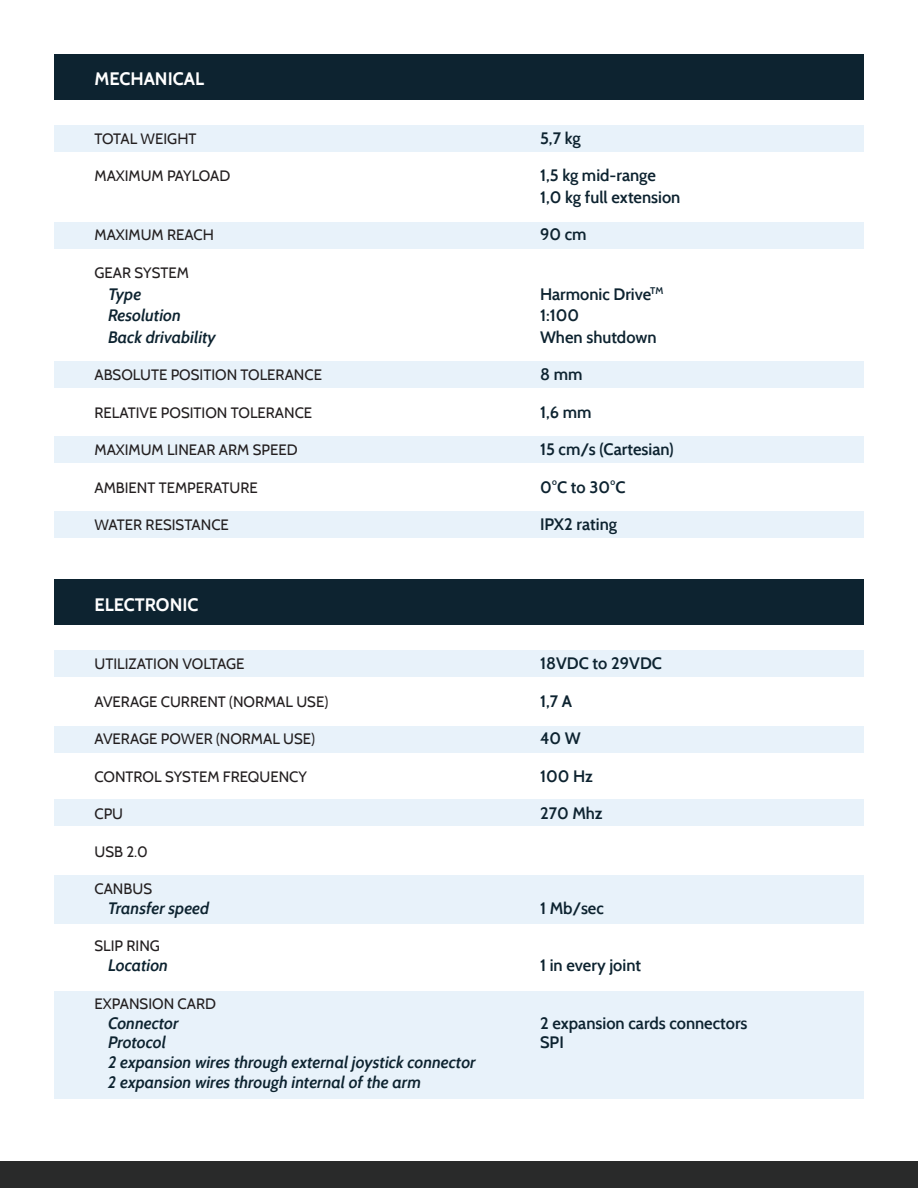
<style>
.page{position:relative;width:918px;height:1188px;background:#fff}
.page>*{position:absolute;margin:0;border:0;box-sizing:border-box;transform-origin:0 0}
.t1{font:700 18px "Cabin";color:#fff}
.t2{font:600 16.5px/21.6px "Cabin";color:#0d2330}
.t3{font:italic 600 16.5px "Cabin";color:#0d2330}
.t4{font:15px "Cabin";color:#231f20}
</style>
<div class="page">
<div style="left:54px;top:125px;width:810px;height:26px;background:#e8f2fa"></div>
<div style="left:54px;top:650px;width:810px;height:26px;background:#e8f2fa"></div>
<div style="left:54px;top:222px;width:810px;height:26px;background:#e8f2fa"></div>
<div style="left:54px;top:727px;width:810px;height:26px;background:#e8f2fa"></div>
<div style="left:54px;top:800px;width:810px;height:26px;background:#e8f2fa"></div>
<div style="left:54px;top:362px;width:810px;height:26px;background:#e8f2fa"></div>
<div style="left:54px;top:876px;width:810px;height:48px;background:#e8f2fa"></div>
<div style="left:54px;top:437px;width:810px;height:26px;background:#e8f2fa"></div>
<div style="left:54px;top:991px;width:810px;height:108px;background:#e8f2fa"></div>
<div style="left:54px;top:512px;width:810px;height:26px;background:#e8f2fa"></div>
<div style="left:54px;top:54px;width:810px;height:45px;background:#0d2330"></div>
<div style="left:54px;top:579px;width:810px;height:45px;background:#0d2330"></div>
<div style="left:0;top:1161px;width:918px;height:27px;background:#292a2a"></div>
<p class="t1" style="left:94px;top:68px;width:111px">MECHANICAL</p>
<p class="t4" style="left:94px;top:129px;width:104px">TOTAL WEIGHT</p>
<p class="t2" style="left:540px;top:127px;width:42px">5,7 kg</p>
<p class="t4" style="left:94px;top:167px;width:137px">MAXIMUM PAYLOAD</p>
<p class="t2" style="left:540px;top:165px;width:142px">1,5 kg mid-range<br>1,0 kg full extension</p>
<p class="t4" style="left:94px;top:226px;width:121px">MAXIMUM REACH</p>
<p class="t2" style="left:540px;top:224px;width:48px">90 cm</p>
<p class="t4" style="left:94px;top:264px;width:96px">GEAR SYSTEM</p>
<p class="t3" style="left:108px;top:284px;width:35px">Type</p>
<p class="t2" style="left:540px;top:283px;width:125px">Harmonic Drive<sup>TM</sup></p>
<p class="t3" style="left:108px;top:305px;width:74px">Resolution</p>
<p class="t2" style="left:540px;top:305px;width:41px">1:100</p>
<p class="t3" style="left:108px;top:327px;width:110px">Back drivability</p>
<p class="t2" style="left:540px;top:326px;width:118px">When shutdown</p>
<p class="t4" style="left:94px;top:366px;width:229px">ABSOLUTE POSITION TOLERANCE</p>
<p class="t2" style="left:540px;top:364px;width:44px">8 mm</p>
<p class="t4" style="left:94px;top:403px;width:219px">RELATIVE POSITION TOLERANCE</p>
<p class="t2" style="left:540px;top:401px;width:53px">1,6 mm</p>
<p class="t4" style="left:94px;top:441px;width:205px">MAXIMUM LINEAR ARM SPEED</p>
<p class="t2" style="left:540px;top:439px;width:135px">15 cm/s (Cartesian)</p>
<p class="t4" style="left:94px;top:478px;width:165px">AMBIENT TEMPERATURE</p>
<p class="t2" style="left:540px;top:476px;width:87px">0°C to 30°C</p>
<p class="t4" style="left:94px;top:516px;width:136px">WATER RESISTANCE</p>
<p class="t2" style="left:540px;top:514px;width:79px">IPX2 rating</p>
<p class="t1" style="left:94px;top:593px;width:105px">ELECTRONIC</p>
<p class="t4" style="left:94px;top:655px;width:152px">UTILIZATION VOLTAGE</p>
<p class="t2" style="left:540px;top:653px;width:124px">18VDC to 29VDC</p>
<p class="t4" style="left:94px;top:692px;width:235px">AVERAGE CURRENT (NORMAL USE)</p>
<p class="t2" style="left:540px;top:690px;width:34px">1,7 A</p>
<p class="t4" style="left:94px;top:730px;width:222px">AVERAGE POWER (NORMAL USE)</p>
<p class="t2" style="left:540px;top:728px;width:42px">40 W</p>
<p class="t4" style="left:94px;top:767px;width:214px">CONTROL SYSTEM FREQUENCY</p>
<p class="t2" style="left:540px;top:765px;width:55px">100 Hz</p>
<p class="t4" style="left:94px;top:805px;width:30px">CPU</p>
<p class="t2" style="left:540px;top:803px;width:64px">270 Mhz</p>
<p class="t4" style="left:94px;top:842px;width:55px">USB 2.0</p>
<p class="t4" style="left:94px;top:880px;width:59px">CANBUS</p>
<p class="t3" style="left:108px;top:898px;width:103px">Transfer speed</p>
<p class="t2" style="left:540px;top:897px;width:65px">1 Mb/sec</p>
<p class="t4" style="left:94px;top:937px;width:67px">SLIP RING</p>
<p class="t3" style="left:108px;top:955px;width:62px">Location</p>
<p class="t2" style="left:540px;top:955px;width:103px">1 in every joint</p>
<p class="t4" style="left:94px;top:994px;width:123px">EXPANSION CARD</p>
<p class="t3" style="left:108px;top:1013px;width:72px">Connector</p>
<p class="t2" style="left:540px;top:1012px;width:209px">2 expansion cards connectors</p>
<p class="t3" style="left:108px;top:1033px;width:59px">Protocol</p>
<p class="t2" style="left:540px;top:1032px;width:25px">SPI</p>
<p class="t3" style="left:108px;top:1052px;width:369px">2 expansion wires through external joystick connector</p>
<p class="t3" style="left:108px;top:1072px;width:315px">2 expansion wires through internal of the arm</p>
</div>
